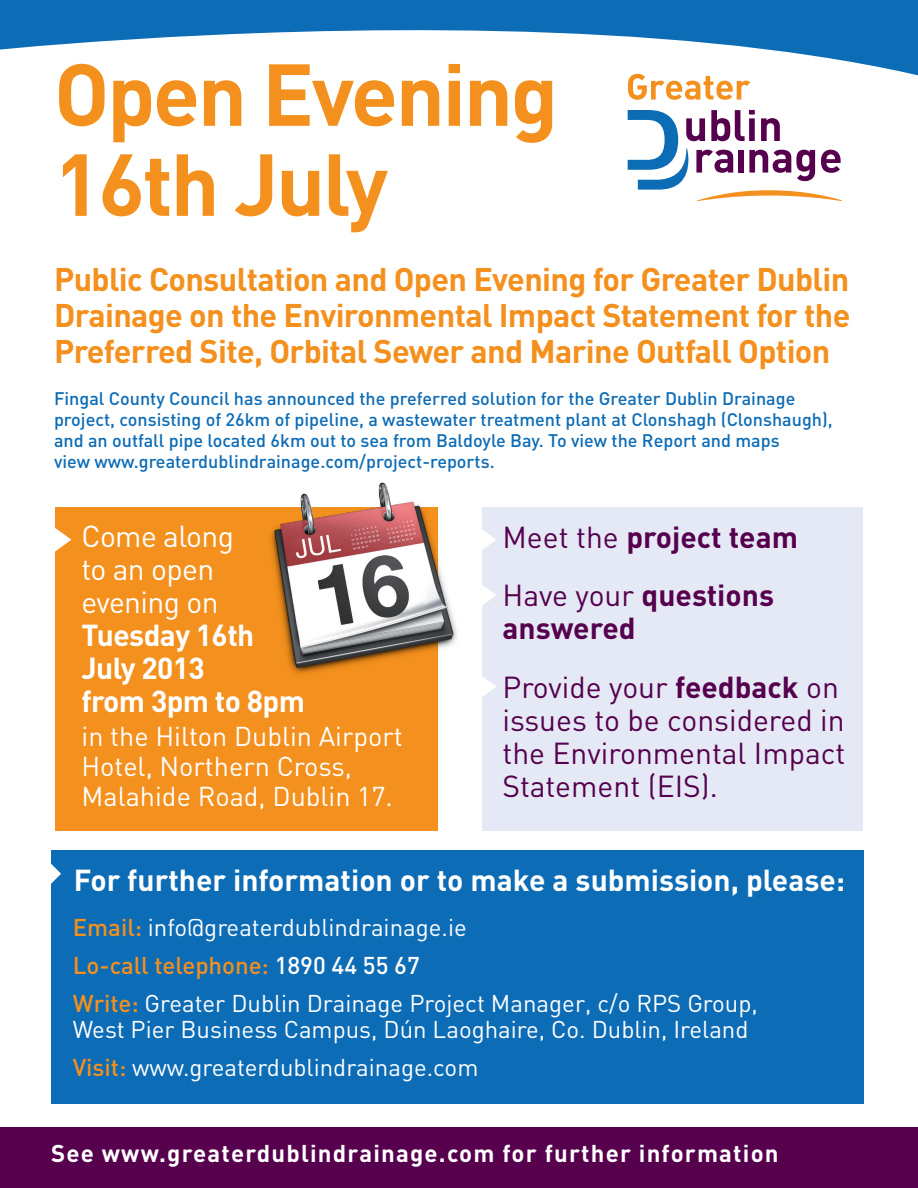
<style>
.page{position:relative;width:918px;height:1188px;background:#fff}
.page>*{position:absolute;margin:0;border:0;box-sizing:border-box;transform-origin:0 0}
.t1{font:700 86.4px/90px "DIN";letter-spacing:-.03em;color:#f4901d}
.t2{font:700 32.4px/35.7px "DIN";letter-spacing:-.02em;color:#f4901d;text-align:justify}
.t3{font:700 30px/58.5px "DIN";color:#56004e}
.t4{font:30px/33px "DIN";color:#56004e;text-align:justify}
.t5{font:700 30px "DIN";color:#fff}
.t6{font:700 30px/33px "DIN";letter-spacing:-.02em;color:#fff}
.t7{font:30px/33px "DIN";letter-spacing:-.02em;color:#fff}
.t8{font:27px/30px "DIN";color:#fff}
.t9{font:24px/38.2px "DIN";color:#fff}
.t10{font:700 24px "DIN";letter-spacing:.05em;color:#fff}
.t11{font:500 18px/21px "DIN";color:#0d6cb6}
.s1{font-weight:400}
.s2{font-weight:500;color:#f4901d}
.s3{font-weight:500}
</style>
<div class="page">
<div style="left:0;top:1128px;width:918px;height:60px;background:#56004e"></div>
<svg style="left:0;top:27px;width:918px;height:175px"></svg>
<svg style="left:628px;top:74px;width:122px;height:26px"></svg>
<svg style="left:628px;top:110px;width:214px;height:91px"></svg>
<div style="left:0;top:0;width:918px;height:27px;background:#0d6cb6"></div>
<div style="left:51px;top:851px;width:813px;height:253px;background:#0d6cb6"></div>
<svg style="left:51px;top:850px;width:10px;height:34px"></svg>
<div style="left:55px;top:507px;width:383px;height:324px;background:#f4901d"></div>
<div style="left:482px;top:507px;width:380px;height:324px;background:#e4e9f5"></div>
<svg style="left:482px;top:529px;width:14px;height:21px"></svg>
<svg style="left:482px;top:585px;width:14px;height:20px"></svg>
<svg style="left:482px;top:676px;width:14px;height:21px"></svg>
<svg style="left:55px;top:528px;width:16px;height:24px"></svg>
<img style="left:270px;top:482px;width:187px;height:192px">
<h1 class="t1" style="left:54px;top:46px;width:506px">Open Evening<br>16th July</h1>
<h2 class="t2" style="left:54px;top:260px;width:798px">Public Consultation and Open Evening for Greater Dublin Drainage on the Environmental Impact Statement for the Preferred Site, Orbital Sewer and Marine Outfall Option</h2>
<p class="t11" style="left:54px;top:387px;width:780px">Fingal County Council has announced the preferred solution for the Greater Dublin Drainage project, consisting of 26km of pipeline, a wastewater treatment plant at Clonshagh (Clonshaugh), and an outfall pipe located 6km out to sea from Baldoyle Bay. To view the Report and maps<br>view www.greaterdublindrainage.com/project-reports.</p>
<h3 class="t7" style="left:82px;top:519px;width:154px">Come along to an open evening on</h3>
<h3 class="t6" style="left:82px;top:617px;width:225px">Tuesday 16th<br>July 2013<br>from 3pm to 8pm</h3>
<h3 class="t8" style="left:82px;top:721px;width:323px">in the Hilton Dublin Airport<br>Hotel, Northern Cross,<br>Malahide Road, Dublin 17.</h3>
<h3 class="t3" style="left:502px;top:507px;width:297px"><span class="s1">Meet the</span> project team<br><span class="s1">Have your</span> questions</h3>
<h3 class="t3" style="left:502px;top:598px;width:338px">answered<br><span class="s1">Provide your</span> feedback <span class="s1">on</span></h3>
<h3 class="t4" style="left:502px;top:703px;width:345px">issues to be considered in the Environmental Impact Statement (EIS).</h3>
<h3 class="t5" style="left:74px;top:861px;width:773px">For further information or to make a submission, please:</h3>
<h3 class="t9" style="left:73px;top:908px;width:687px"><span class="s2">Email:</span> info@greaterdublindrainage.ie<br><span class="s2">Lo-call telephone:</span> <span class="s3">1890 44 55 67<br></span><span class="s2">Write:</span> Greater Dublin Drainage Project Manager, c/o RPS Group,</h3>
<h3 class="t9" style="left:73px;top:1010px;width:677px">West Pier Business Campus, Dún Laoghaire, Co. Dublin, Ireland<br><span class="s2">Visit:</span> www.greaterdublindrainage.com</h3>
<h3 class="t10" style="left:51px;top:1138px;width:729px">See www.greaterdublindrainage.com for further information</h3>
</div>
